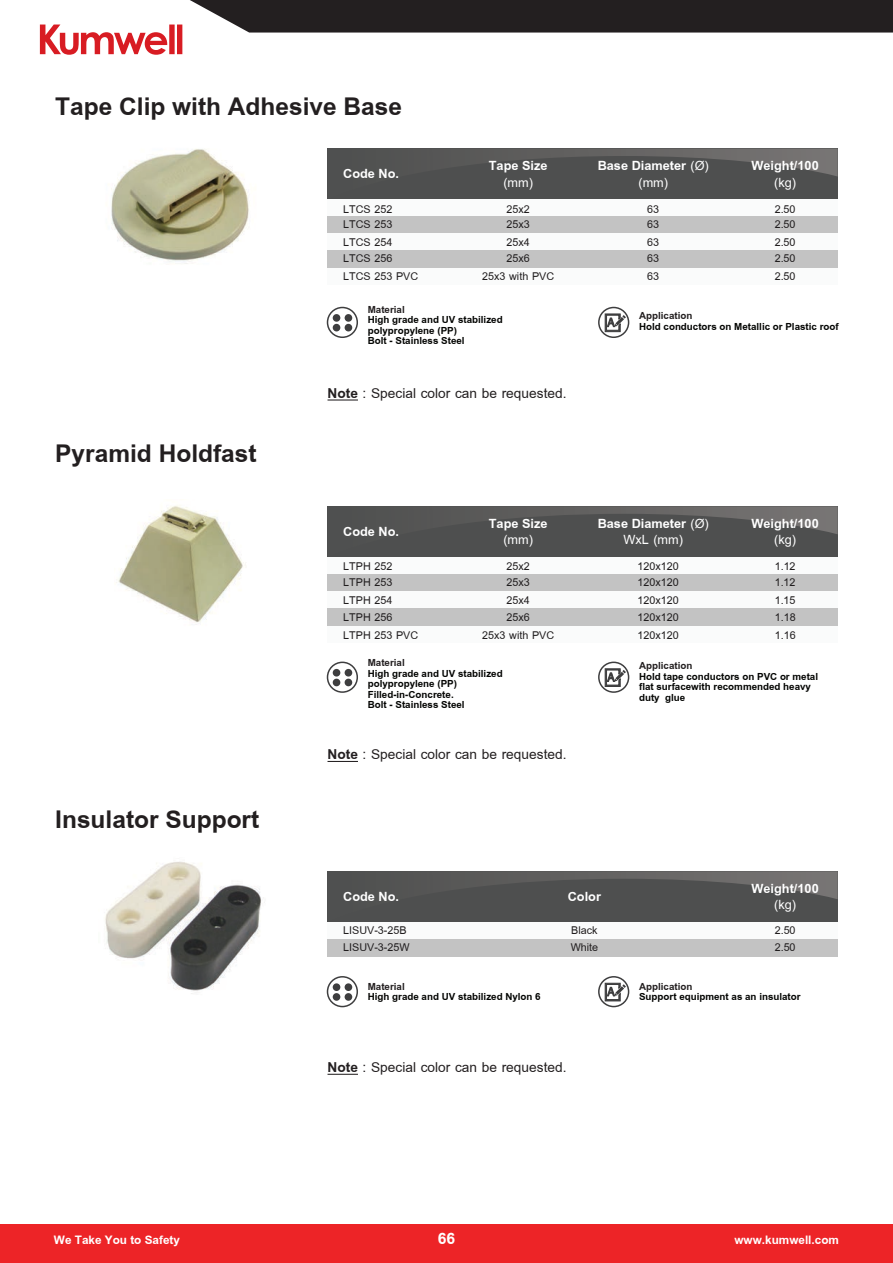
<style>
.page{position:relative;width:893px;height:1263px;background:#fff}
.page>*{position:absolute;margin:0;border:0;box-sizing:border-box;transform-origin:0 0}
.t1{font:700 37.5px "Browallia New";color:#231f20}
.t2{font:700 24px "Browallia New";color:#fff}
.t3{font:21px "Browallia New";color:#231f20}
.t4{font:700 19.5px/16.5px "Browallia New";color:#fff;text-align:center}
.t5{font:19.5px "Browallia New";color:#fff}
.t6{font:700 18px "Browallia New";color:#fff}
.t7{font:16.5px/17.4px "Browallia New";color:#201d1e}
.t8{font:700 15px "Browallia New";color:#040503}
.t9{font:700 15px "Browallia New";color:#231f20}
.s1{font-weight:400}
.s2{font-weight:700}
</style>
<div class="page">
<div style="left:0;top:1225px;width:893px;height:38px;background:#ed2427"></div>
<svg style="left:190px;top:0;width:703px;height:33px;background:#2f2b2c"></svg>
<svg style="left:40px;top:25px;width:142px;height:30px"></svg>
<img style="left:327px;top:149px;width:511px;height:50px">
<div style="left:327px;top:200px;width:511px;height:17px;background:#fafbfb"></div>
<div style="left:327px;top:217px;width:511px;height:17px;background:#c3c3c3"></div>
<div style="left:327px;top:234px;width:511px;height:17px;background:#fafbfb"></div>
<div style="left:327px;top:268px;width:511px;height:17px;background:#fafbfb"></div>
<div style="left:327px;top:251px;width:511px;height:17px;background:#c3c3c3"></div>
<img style="left:327px;top:506px;width:511px;height:51px">
<div style="left:327px;top:557px;width:511px;height:17px;background:#fafbfb"></div>
<div style="left:327px;top:574px;width:511px;height:17px;background:#c3c3c3"></div>
<img style="left:327px;top:871px;width:511px;height:51px">
<div style="left:327px;top:922px;width:511px;height:17px;background:#fafbfb"></div>
<div style="left:327px;top:939px;width:511px;height:17px;background:#c3c3c3"></div>
<div style="left:327px;top:591px;width:511px;height:17px;background:#fafbfb"></div>
<div style="left:327px;top:625px;width:511px;height:17px;background:#fafbfb"></div>
<div style="left:327px;top:608px;width:511px;height:17px;background:#c3c3c3"></div>
<svg style="left:604px;top:313px;width:22px;height:19px"></svg>
<div style="left:598px;top:307px;width:31px;height:31px;border:2px solid #3e3e3f;border-radius:50%"></div>
<div style="left:327px;top:307px;width:31px;height:31px;border:2px solid #3e3e3f;border-radius:50%"></div>
<div style="left:333px;top:314px;width:7px;height:8px;background:#3e3e3f;border-radius:50%"></div>
<div style="left:345px;top:314px;width:7px;height:8px;background:#3e3e3f;border-radius:50%"></div>
<div style="left:333px;top:324px;width:7px;height:7px;background:#3e3e3f;border-radius:50%"></div>
<div style="left:345px;top:324px;width:7px;height:7px;background:#3e3e3f;border-radius:50%"></div>
<svg style="left:604px;top:668px;width:22px;height:19px"></svg>
<div style="left:598px;top:662px;width:31px;height:31px;border:2px solid #3e3e3f;border-radius:50%"></div>
<div style="left:327px;top:662px;width:31px;height:31px;border:2px solid #3e3e3f;border-radius:50%"></div>
<div style="left:333px;top:669px;width:7px;height:7px;background:#3e3e3f;border-radius:50%"></div>
<div style="left:345px;top:669px;width:7px;height:7px;background:#3e3e3f;border-radius:50%"></div>
<div style="left:333px;top:679px;width:7px;height:7px;background:#3e3e3f;border-radius:50%"></div>
<div style="left:345px;top:679px;width:7px;height:7px;background:#3e3e3f;border-radius:50%"></div>
<img style="left:116px;top:505px;width:130px;height:120px">
<img style="left:111px;top:149px;width:138px;height:115px">
<hr style="left:327px;top:761px;width:31px;height:1px;background:#231f20">
<hr style="left:327px;top:399px;width:31px;height:1px;background:#231f20">
<hr style="left:327px;top:1074px;width:31px;height:1px;background:#231f20">
<div style="left:327px;top:976px;width:31px;height:31px;border:2px solid #3e3e3f;border-radius:50%"></div>
<div style="left:333px;top:983px;width:7px;height:8px;background:#3e3e3f;border-radius:50%"></div>
<div style="left:345px;top:983px;width:7px;height:8px;background:#3e3e3f;border-radius:50%"></div>
<div style="left:333px;top:993px;width:7px;height:8px;background:#3e3e3f;border-radius:50%"></div>
<div style="left:345px;top:993px;width:7px;height:8px;background:#3e3e3f;border-radius:50%"></div>
<svg style="left:604px;top:982px;width:22px;height:20px"></svg>
<div style="left:598px;top:976px;width:31px;height:31px;border:2px solid #3e3e3f;border-radius:50%"></div>
<img style="left:105px;top:861px;width:160px;height:133px">
<h1 class="t1" style="left:55px;top:82px;width:348px">Tape Clip with Adhesive Base</h1>
<h3 class="t4" style="left:343px;top:165px;width:57px">Code No.</h3>
<h3 class="t4" style="left:489px;top:158px;width:60px">Tape Size</h3>
<h3 class="t5" style="left:503px;top:170px;width:31px">(mm)</h3>
<h3 class="t4" style="left:598px;top:158px;width:113px">Base Diameter <span class="s1">(Ø) (mm)</span></h3>
<h3 class="t4" style="left:751px;top:158px;width:69px">Weight/100</h3>
<h3 class="t5" style="left:774px;top:170px;width:23px">(kg)</h3>
<p class="t7" style="left:343px;top:200px;width:51px">LTCS 252</p>
<p class="t7" style="left:506px;top:200px;width:25px">25x2</p>
<p class="t7" style="left:647px;top:200px;width:13px">63</p>
<p class="t7" style="left:775px;top:200px;width:22px">2.50</p>
<p class="t7" style="left:506px;top:233px;width:25px">25x4</p>
<p class="t7" style="left:343px;top:216px;width:51px">LTCS 253<br>LTCS 254</p>
<p class="t7" style="left:506px;top:216px;width:25px">25x3</p>
<p class="t7" style="left:647px;top:216px;width:13px">63</p>
<p class="t7" style="left:775px;top:216px;width:22px">2.50</p>
<p class="t7" style="left:647px;top:233px;width:13px">63</p>
<p class="t7" style="left:775px;top:233px;width:22px">2.50</p>
<h1 class="t1" style="left:55px;top:429px;width:203px">Pyramid Holdfast</h1>
<h1 class="t1" style="left:55px;top:795px;width:206px">Insulator Support</h1>
<p class="t7" style="left:343px;top:248px;width:77px;line-height:18.8px">LTCS 256<br>LTCS 253 PVC</p>
<p class="t7" style="left:482px;top:248px;width:73px;line-height:18.8px;text-align:center">25x6<br>25x3 with PVC</p>
<p class="t9" style="left:368px;top:300px;width:38px">Material</p>
<p class="t8" style="left:368px;top:310px;width:136px">High grade and UV stabilized</p>
<p class="t8" style="left:368px;top:321px;width:91px">polypropylene (PP)</p>
<p class="t8" style="left:368px;top:331px;width:98px">Bolt - Stainless Steel</p>
<h3 class="t3" style="left:327px;top:380px;width:240px"><span class="s2">Note</span> : Special color can be requested.</h3>
<p class="t7" style="left:647px;top:249px;width:13px">63</p>
<p class="t7" style="left:775px;top:249px;width:22px">2.50</p>
<p class="t7" style="left:647px;top:268px;width:13px">63</p>
<p class="t7" style="left:775px;top:268px;width:22px">2.50</p>
<p class="t9" style="left:639px;top:306px;width:55px">Application</p>
<p class="t8" style="left:639px;top:316px;width:201px">Hold conductors on Metallic or Plastic roof</p>
<h3 class="t4" style="left:343px;top:523px;width:57px">Code No.</h3>
<h3 class="t4" style="left:489px;top:515px;width:60px">Tape Size</h3>
<h3 class="t5" style="left:503px;top:527px;width:31px">(mm)</h3>
<h3 class="t4" style="left:598px;top:515px;width:113px">Base Diameter <span class="s1">(Ø)<br>WxL (mm)</span></h3>
<h3 class="t4" style="left:751px;top:515px;width:69px">Weight/100</h3>
<h3 class="t5" style="left:774px;top:528px;width:23px">(kg)</h3>
<p class="t7" style="left:343px;top:558px;width:51px">LTPH 252</p>
<p class="t7" style="left:506px;top:558px;width:25px">25x2</p>
<p class="t7" style="left:638px;top:558px;width:43px">120x120</p>
<p class="t7" style="left:775px;top:558px;width:22px">1.12</p>
<p class="t7" style="left:343px;top:591px;width:51px">LTPH 254</p>
<p class="t7" style="left:775px;top:608px;width:22px">1.18<br>1.16</p>
<p class="t7" style="left:343px;top:574px;width:51px">LTPH 253</p>
<p class="t7" style="left:506px;top:574px;width:25px">25x3<br>25x4</p>
<p class="t7" style="left:638px;top:574px;width:43px">120x120<br>120x120</p>
<p class="t7" style="left:775px;top:574px;width:22px">1.12<br>1.15</p>
<p class="t7" style="left:343px;top:608px;width:77px">LTPH 256<br>LTPH 253 PVC</p>
<p class="t7" style="left:482px;top:608px;width:73px;text-align:center">25x6<br>25x3 with PVC</p>
<p class="t7" style="left:638px;top:608px;width:43px">120x120<br>120x120</p>
<p class="t9" style="left:368px;top:653px;width:38px">Material</p>
<p class="t8" style="left:368px;top:663px;width:136px">High grade and UV stabilized</p>
<p class="t8" style="left:368px;top:674px;width:91px">polypropylene (PP)</p>
<p class="t8" style="left:368px;top:684px;width:87px">Filled-in-Concrete.</p>
<p class="t8" style="left:368px;top:695px;width:98px">Bolt - Stainless Steel</p>
<h3 class="t3" style="left:327px;top:741px;width:240px"><span class="s2">Note</span> : Special color can be requested.</h3>
<p class="t9" style="left:639px;top:656px;width:55px">Application</p>
<p class="t8" style="left:639px;top:666px;width:180px">Hold tape conductors on PVC or metal</p>
<p class="t8" style="left:639px;top:677px;width:173px">flat surfacewith recommended heavy</p>
<p class="t8" style="left:639px;top:687px;width:48px">duty glue</p>
<h3 class="t4" style="left:343px;top:888px;width:57px">Code No.</h3>
<h3 class="t4" style="left:568px;top:888px;width:35px">Color</h3>
<h3 class="t4" style="left:751px;top:880px;width:69px">Weight/100</h3>
<h3 class="t5" style="left:774px;top:892px;width:23px">(kg)</h3>
<p class="t7" style="left:343px;top:921px;width:65px">LISUV-3-25B</p>
<p class="t7" style="left:775px;top:921px;width:22px">2.50</p>
<p class="t7" style="left:571px;top:921px;width:28px">Black</p>
<p class="t7" style="left:343px;top:938px;width:68px">LISUV-3-25W</p>
<p class="t7" style="left:571px;top:938px;width:29px">White</p>
<p class="t7" style="left:775px;top:938px;width:22px">2.50</p>
<p class="t9" style="left:368px;top:977px;width:38px">Material</p>
<p class="t8" style="left:368px;top:987px;width:174px">High grade and UV stabilized Nylon 6</p>
<h3 class="t3" style="left:327px;top:1054px;width:240px"><span class="s2">Note</span> : Special color can be requested.</h3>
<p class="t9" style="left:639px;top:977px;width:55px">Application</p>
<p class="t8" style="left:639px;top:987px;width:163px">Support equipment as an insulator</p>
<p class="t6" style="left:54px;top:1228px;width:127px">We Take You to Safety</p>
<h2 class="t2" style="left:438px;top:1223px;width:19px">66</h2>
<p class="t6" style="left:734px;top:1228px;width:106px">www.kumwell.com</p>
</div>
